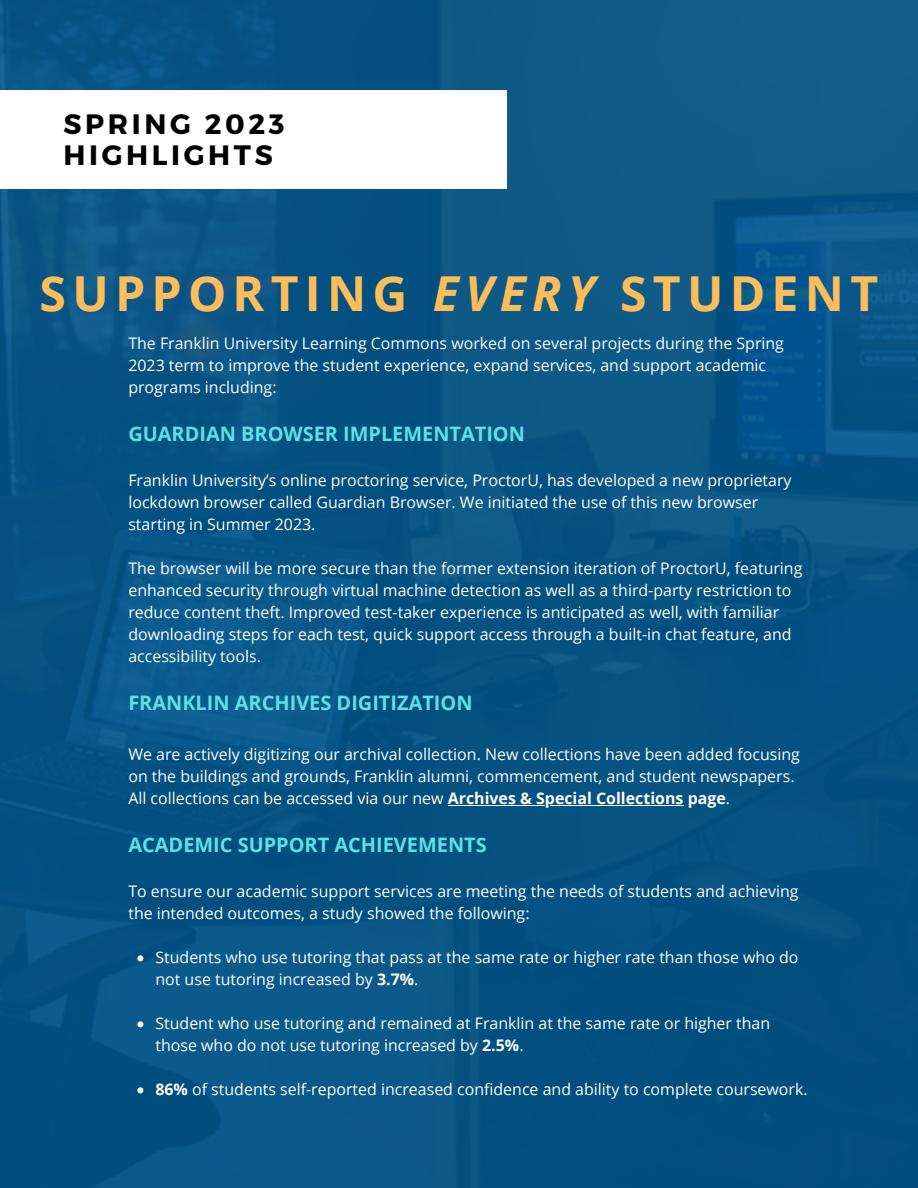
<style>
.page{position:relative;width:918px;height:1188px;background:#fff}
.page>*{position:absolute;margin:0;border:0;box-sizing:border-box;transform-origin:0 0}
.t1{font:700 48.15px "Open Sans";letter-spacing:.13em;color:#ffbd59}
.t2{font:700 28.05px "Montserrat";letter-spacing:.13em;color:#000}
.t3{font:700 19.95px "Open Sans";color:#5ce1e6}
.t4{font:15.9px/22px "Open Sans";color:#fff}
.s1{font-style:italic}
.s2{font-weight:700}
</style>
<div class="page">
<img style="left:0;top:0;width:918px;height:1188px">
<div style="left:0;top:90px;width:506px;height:98px;background:#fff"></div>
<svg style="left:137px;top:955px;width:6px;height:6px"></svg>
<svg style="left:137px;top:1021px;width:6px;height:6px"></svg>
<svg style="left:137px;top:1087px;width:6px;height:6px"></svg>
<hr style="left:448px;top:805px;width:236px;height:1px;background:#fff">
<p class="t2" style="left:64px;top:105px;width:222px">SPRING 2023</p>
<p class="t2" style="left:64px;top:137px;width:211px">HIGHLIGHTS</p>
<p class="t1" style="left:40px;top:259px;width:840px">SUPPORTING <span class="s1">EVERY</span> STUDENT</p>
<p class="t4" style="left:128px;top:332px;width:657px">The Franklin University Learning Commons worked on several projects during the Spring<br>2023 term to improve the student experience, expand services, and support academic programs including:</p>
<p class="t3" style="left:128px;top:420px;width:398px">GUARDIAN BROWSER IMPLEMENTATION</p>
<p class="t4" style="left:128px;top:469px;width:665px">Franklin University’s online proctoring service, ProctorU, has developed a new proprietary lockdown browser called Guardian Browser. We initiated the use of this new browser starting in Summer 2023.</p>
<p class="t4" style="left:128px;top:557px;width:676px">The browser will be more secure than the former extension iteration of ProctorU, featuring enhanced security through virtual machine detection as well as a third-party restriction to reduce content theft. Improved test-taker experience is anticipated as well, with familiar downloading steps for each test, quick support access through a built-in chat feature, and accessibility tools.</p>
<p class="t3" style="left:128px;top:689px;width:346px">FRANKLIN ARCHIVES DIGITIZATION</p>
<p class="t4" style="left:128px;top:743px;width:673px">We are actively digitizing our archival collection. New collections have been added focusing on the buildings and grounds, Franklin alumni, commencement, and student newspapers.<br>All collections can be accessed via our new <span class="s2">Archives &amp; Special Collections page</span>.</p>
<p class="t3" style="left:128px;top:831px;width:360px">ACADEMIC SUPPORT ACHIEVEMENTS</p>
<p class="t4" style="left:128px;top:880px;width:672px">To ensure our academic support services are meeting the needs of students and achieving the intended outcomes, a study showed the following:</p>
<p class="t4" style="left:155px;top:946px;width:645px">Students who use tutoring that pass at the same rate or higher rate than those who do not use tutoring increased by <span class="s2">3.7%</span>.</p>
<p class="t4" style="left:155px;top:1012px;width:616px">Student who use tutoring and remained at Franklin at the same rate or higher than those who do not use tutoring increased by <span class="s2">2.5%</span>.</p>
<p class="t4" style="left:155px;top:1078px;width:654px"><span class="s2">86%</span> of students self-reported increased confidence and ability to complete coursework.</p>
</div>
